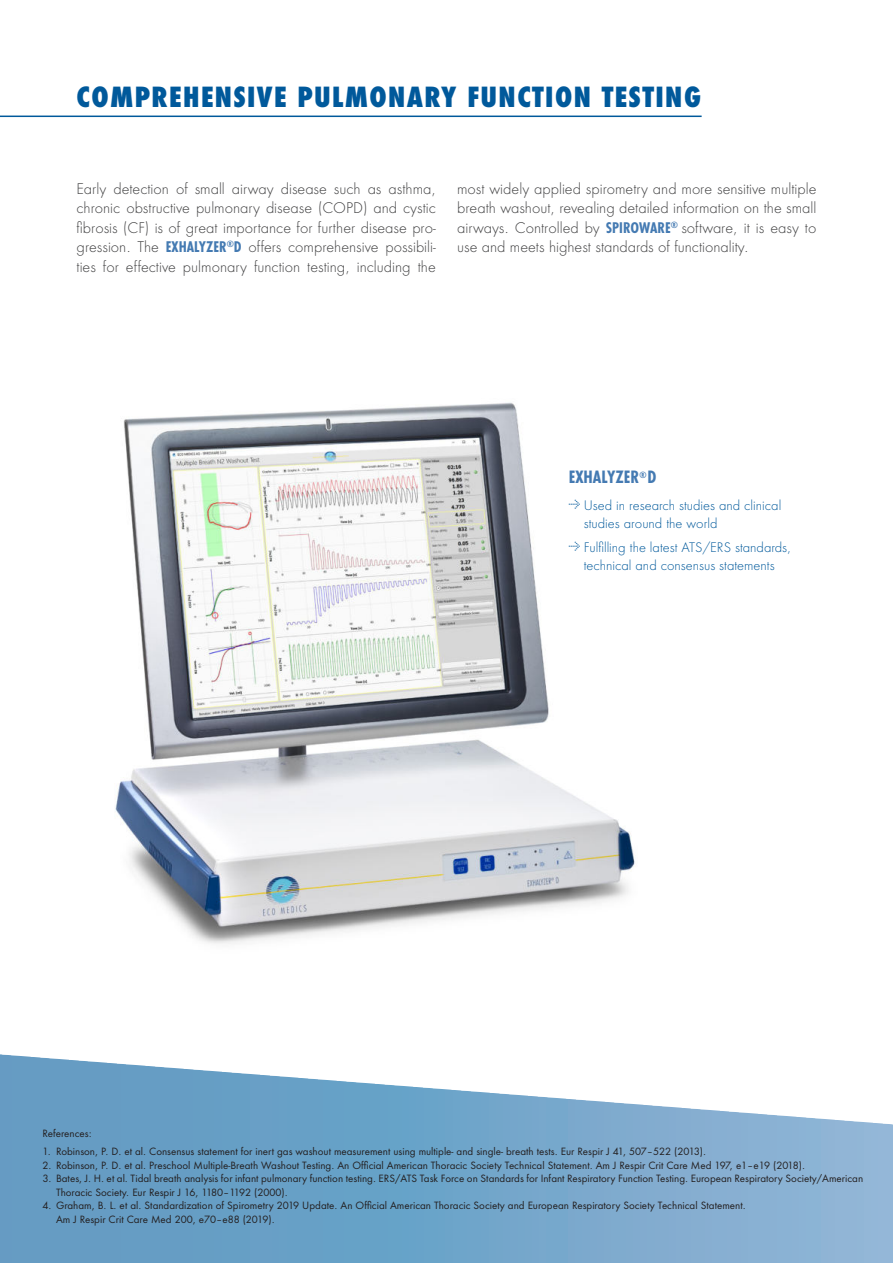
<style>
.page{position:relative;width:893px;height:1263px;background:#fff}
.page>*{position:absolute;margin:0;border:0;box-sizing:border-box;transform-origin:0 0}
.t1{font:800 27px "Futura ND Cn";letter-spacing:.05em;color:#00599b}
.t2{font:700 16.5px "Futura ND Cn";color:#447ab2}
.t3{font:300 14.25px/19.5px "Futura ND";color:#3e3e3f;text-align:justify}
.t4{font:300 12.75px/18px "Futura ND";color:#00599b}
.t5{font:9.75px/13.5px "Futura ND";color:#231f20}
.s1{font-family:"Futura ND Cn";font-weight:700;color:#447ab2}
</style>
<div class="page">
<img style="left:115px;top:402px;width:520px;height:542px">
<hr style="left:0;top:116px;width:702px;height:1px;background:#00599b">
<svg style="left:0;top:1054px;width:893px;height:209px"></svg>
<h1 class="t1" style="left:77px;top:81px;width:626px">COMPREHENSIVE PULMONARY FUNCTION TESTING</h1>
<p class="t3" style="left:77px;top:180px;width:361px">Early detection of small airway disease such as asthma, chronic obstructive pulmonary disease (COPD) and cystic fibrosis (CF) is of great importance for further disease pro&shy;gression. The <span class="s1">EXHALYZER</span><sup>®</sup><span class="s1">D</span> offers comprehensive possibili&shy;ties for effective pulmonary function testing, including the</p>
<h3 class="t3" style="left:457px;top:180px;width:361px">most widely applied spirometry and more sensitive multiple breath washout, revealing detailed information on the small airways. Controlled by <span class="s1">SPIROWARE</span><sup>®</sup> software, it is easy to use and meets highest standards of functionality.</h3>
<h2 class="t2" style="left:569px;top:469px;width:89px">EXHALYZER<sup>®</sup>D</h2>
<h3 class="t4" style="left:584px;top:497px;width:199px;text-indent:-15px"><sup>G</sup> Used in research studies and clinical studies around the world</h3>
<h3 class="t4" style="left:569px;top:539px;width:224px;text-align:center"><sup>G</sup> Fulfilling the latest ATS/ERS standards, technical and consensus statements</h3>
<p class="t5" style="left:43px;top:1128px;width:51px">References:</p>
<p class="t5" style="left:43px;top:1146px;width:665px">1. Robinson, P. D. et al. Consensus statement for inert gas washout measurement using multiple- and single- breath tests. Eur Respir J 41, 507–522 (2013).</p>
<p class="t5" style="left:43px;top:1159px;width:764px">2. Robinson, P. D. et al. Preschool Multiple-Breath Washout Testing. An Official American Thoracic Society Technical Statement. Am J Respir Crit Care Med 197, e1–e19 (2018).</p>
<p class="t5" style="left:56px;top:1173px;width:809px;text-indent:-14px">3. Bates, J. H. et al. Tidal breath analysis for infant pulmonary function testing. ERS/ATS Task Force on Standards for Infant Respiratory Function Testing. European Respiratory Society/American<br>Thoracic Society. Eur Respir J 16, 1180–1192 (2000).</p>
<p class="t5" style="left:56px;top:1200px;width:691px;text-indent:-14px">4. Graham, B. L. et al. Standardization of Spirometry 2019 Update. An Official American Thoracic Society and European Respiratory Society Technical Statement.<br>Am J Respir Crit Care Med 200, e70–e88 (2019).</p>
</div>
